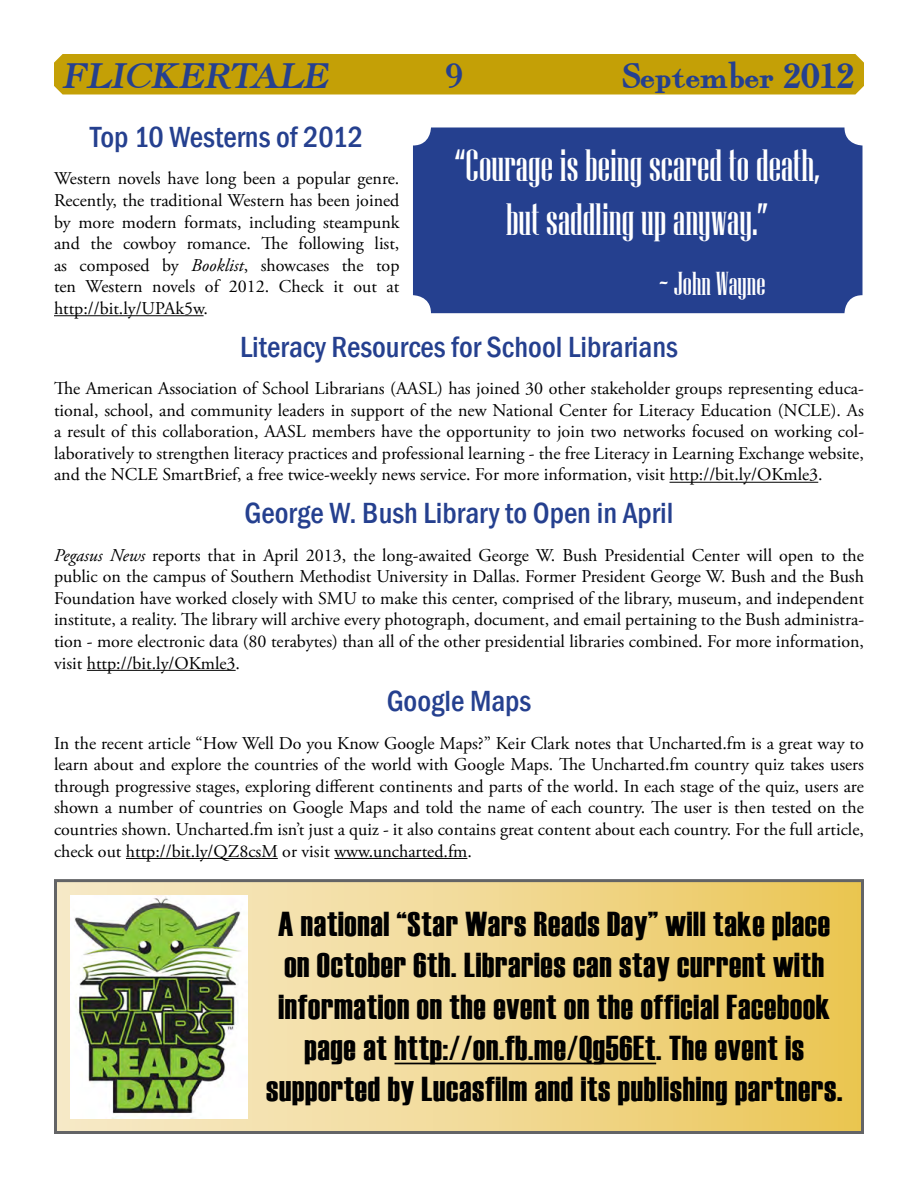
<style>
.page{position:relative;width:918px;height:1188px;background:#fff}
.page>*{position:absolute;margin:0;border:0;box-sizing:border-box;transform-origin:0 0}
.t1{font:45px/54px "Niagara Solid";color:#fff;text-align:center}
.t2{font:36px "Fairfax Station";color:#25408f}
.t3{font:italic 36px "Fairfax Station";color:#25408f}
.t4{font:34.5px/41.4px "Haettenschweiler";letter-spacing:.02em;color:#000;text-align:center}
.t5{font:33px "Niagara Solid";color:#fff}
.t6{font:500 condensed 30px "Franklin Gothic";color:#25408f}
.t7{font:18px/21.6px "Adobe Garamond Pro";color:#000;text-align:justify}
.s1{font-style:italic}
</style>
<div class="page">
<div style="left:54px;top:54px;width:810px;height:40px;background:#c4a006"></div>
<hr style="left:54px;top:315px;width:150px;height:1px;background:#000">
<hr style="left:670px;top:482px;width:148px;height:1px;background:#000">
<hr style="left:87px;top:670px;width:149px;height:1px;background:#000">
<hr style="left:126px;top:858px;width:152px;height:1px;background:#000">
<hr style="left:334px;top:858px;width:133px;height:1px;background:#000">
<div style="left:413px;top:128px;width:449px;height:185px;background:#25408f;border-radius:18px"></div>
<div style="left:56px;top:881px;width:806px;height:251px;background:linear-gradient(to right,#f8edd2,#ebc759)"></div>
<hr style="left:395px;top:1063px;width:261px;height:1px;background:#000">
<div style="left:54px;top:879px;width:810px;height:255px;border:3px solid #636466"></div>
<img style="left:70px;top:896px;width:177px;height:223px">
<h2 class="t3" style="left:62px;top:56px;width:275px">FLICKERTALE</h2>
<h2 class="t2" style="left:445px;top:56px;width:19px">9</h2>
<h2 class="t2" style="left:623px;top:56px;width:233px">September 2012</h2>
<h3 class="t6" style="left:90px;top:117px;width:274px">Top 10 Westerns of 2012</h3>
<p class="t7" style="left:54px;top:168px;width:347px">Western novels have long been a popular genre.<br>Recently, the traditional Western has been joined by more modern formats, including steampunk and the cowboy romance. The following list, as composed by <span class="s1">Booklist</span>, showcases the top ten Western novels of 2012. Check it out at http://bit.ly/UPAk5w.</p>
<h3 class="t6" style="left:240px;top:327px;width:439px">Literacy Resources for School Librarians</h3>
<p class="t7" style="left:54px;top:378px;width:812px">The American Association of School Librarians (AASL) has joined 30 other stakeholder groups representing educa&shy;tional, school, and community leaders in support of the new National Center for Literacy Education (NCLE). As a result of this collaboration, AASL members have the opportunity to join two networks focused on working col&shy;laboratively to strengthen literacy practices and professional learning - the free Literacy in Learning Exchange website, and the NCLE SmartBrief, a free twice-weekly news service. For more information, visit http://bit.ly/OKmle3.</p>
<h3 class="t6" style="left:245px;top:494px;width:430px">George W. Bush Library to Open in April</h3>
<p class="t7" style="left:54px;top:545px;width:812px"><span class="s1">Pegasus News</span> reports that in April 2013, the long-awaited George W. Bush Presidential Center will open to the public on the campus of Southern Methodist University in Dallas. Former President George W. Bush and the Bush Foundation have worked closely with SMU to make this center, comprised of the library, museum, and independent institute, a reality. The library will archive every photograph, document, and email pertaining to the Bush administra&shy;tion - more electronic data (80 terabytes) than all of the other presidential libraries combined. For more information, visit http://bit.ly/OKmle3.</p>
<h3 class="t6" style="left:387px;top:682px;width:146px">Google Maps</h3>
<p class="t7" style="left:54px;top:733px;width:812px">In the recent article “How Well Do you Know Google Maps?” Keir Clark notes that Uncharted.fm is a great way to learn about and explore the countries of the world with Google Maps. The Uncharted.fm country quiz takes users through progressive stages, exploring different continents and parts of the world. In each stage of the quiz, users are shown a number of countries on Google Maps and told the name of each country. The user is then tested on the countries shown. Uncharted.fm isn’t just a quiz - it also contains great content about each country. For the full article, check out http://bit.ly/QZ8csM or visit www.uncharted.fm.</p>
<h1 class="t1" style="left:455px;top:139px;width:367px">“Courage is being scared to death, but saddling up anyway.”</h1>
<h3 class="t5" style="left:659px;top:266px;width:108px">~ John Wayne</h3>
<p class="t4" style="left:266px;top:903px;width:578px">A national “Star Wars Reads Day” will take place on October 6th. Libraries can stay current with information on the event on the official Facebook page at http://on.fb.me/Qg56Et. The event is supported by Lucasfilm and its publishing partners.</p>
</div>
